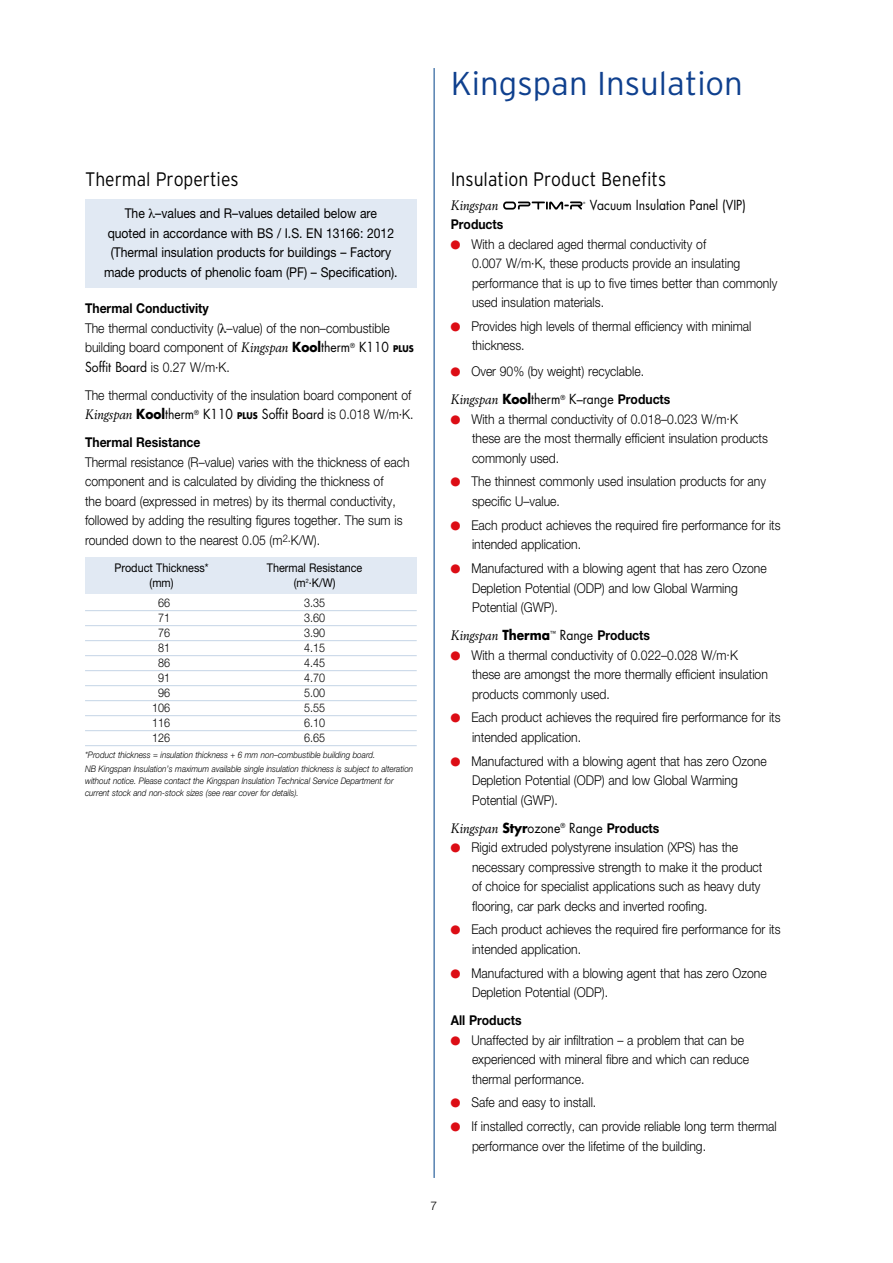
<style>
.page{position:relative;width:893px;height:1263px;background:#fff}
.page>*{position:absolute;margin:0;border:0;box-sizing:border-box;transform-origin:0 0}
.t1{font:300 33px "Interstate";color:#0f408e}
.t2{font:300 19.5px "Interstate";color:#000;scale:.9 1}
.t3{font:300 13.5px/19.5px "Helvetica Neue";color:#000;scale:.9 1}
.t4{font:13.5px/19.5px "Helvetica Neue";color:#000;text-align:center;scale:.9 1}
.t5{font:13.5px "Futura";color:#000;scale:.9 1}
.t6{font:700 13.5px "Helvetica Neue";color:#000;scale:.9 1}
.t7{font:italic 13.5px "Berling";color:#000;scale:.9 1}
.t8{font:300 12px "Helvetica Neue";color:#000;scale:.9 1}
.t9{font:12px "Helvetica Neue";color:#000;scale:.9 1}
.t10{font:300 12px "Helvetica Neue";color:#000}
.t11{font:italic 300 9px/14.1px "Helvetica Neue";color:#000;scale:.9 1}
.t12{font:2.85px "Futura";color:#000}
.s1{font-family:"Berling";font-weight:400;font-style:italic}
.s2{font-family:"Futura";font-weight:700}
.s3{font-family:"Futura";font-weight:400}
.s4{font-family:"Futura";font-weight:700;font-size:9px}
.s5{font-family:"Berling";font-style:italic}
.s6{font-weight:700}
.s7{font-weight:700;font-size:9px}
.s8{font-family:"Helvetica Neue";font-weight:300}
.s9{color:#dc0d15}
.s10{font-family:"Helvetica Neue";font-weight:700}
.s11{font-family:"Futura";font-weight:700;font-style:normal}
.s12{font-family:"Futura";font-style:normal}
.s13{font-family:"Helvetica Neue";font-weight:700;font-style:normal}
</style>
<div class="page">
<div style="left:85px;top:557px;width:332px;height:36px;background:#e1e9f3"></div>
<div style="left:85px;top:200px;width:332px;height:88px;background:#e1e9f3"></div>
<hr style="left:85px;top:610px;width:332px;height:1px;background:#c5d5e6">
<hr style="left:85px;top:625px;width:332px;height:1px;background:#c5d5e6">
<hr style="left:85px;top:640px;width:332px;height:1px;background:#c5d5e6">
<hr style="left:85px;top:655px;width:332px;height:1px;background:#c5d5e6">
<hr style="left:85px;top:670px;width:332px;height:1px;background:#c5d5e6">
<hr style="left:85px;top:685px;width:332px;height:1px;background:#c5d5e6">
<hr style="left:85px;top:700px;width:332px;height:1px;background:#c5d5e6">
<hr style="left:85px;top:715px;width:332px;height:1px;background:#c5d5e6">
<hr style="left:85px;top:730px;width:332px;height:1px;background:#c5d5e6">
<hr style="left:85px;top:745px;width:332px;height:1px;background:#c5d5e6">
<svg style="left:503px;top:201px;width:79px;height:9px"></svg>
<hr style="left:434px;top:68px;width:1px;height:1110px;background:#004289">
<h1 class="t1" style="left:451px;top:65px;width:294px">Kingspan Insulation</h1>
<h2 class="t2" style="left:85px;top:168px;width:172px">Thermal Properties</h2>
<p class="t4" style="left:104px;top:203px;width:328px">The –values and R–values detailed below are quoted in accordance with BS / I.S. EN 13166: 2012 (Thermal insulation products for buildings – Factory made products of phenolic foam (PF) – Specification).</p>
<p class="t6" style="left:85px;top:300px;width:139px">Thermal Conductivity</p>
<p class="t3" style="left:85px;top:318px;width:367px">The thermal conductivity ( –value) of the non–combustible building board component of <span class="s1">Kingspan</span> <span class="s2">Kool</span><span class="s3">therm</span><sup>®</sup> <span class="s3">K110</span> <span class="s4">PLUS<br></span><span class="s3">Soffit Board</span> is 0.27 W/m·K.</p>
<p class="t3" style="left:85px;top:385px;width:364px">The thermal conductivity of the insulation board component of</p>
<p class="t5" style="left:85px;top:405px;width:366px"><span class="s5">Kingspan</span> <span class="s6">Kool</span>therm<sup>®</sup> K110 <span class="s7">PLUS</span> Soffit Board <span class="s8">is 0.018 W/m·K.</span></p>
<p class="t6" style="left:85px;top:434px;width:130px">Thermal Resistance</p>
<p class="t3" style="left:85px;top:452px;width:362px">Thermal resistance (R–value) varies with the thickness of each component and is calculated by dividing the thickness of<br>the board (expressed in metres) by its thermal conductivity, followed by adding the resulting figures together. The sum is rounded down to the nearest 0.05 (m<sup>2</sup><sup>.</sup>K/W).</p>
<p class="t9" style="left:115px;top:561px;width:106px">Product Thickness*</p>
<p class="t9" style="left:267px;top:561px;width:108px">Thermal Resistance</p>
<p class="t9" style="left:150px;top:576px;width:28px">(mm)</p>
<p class="t9" style="left:294px;top:576px;width:48px">(m<sup>2</sup>.K/W)</p>
<p class="t8" style="left:158px;top:595px;width:15px">66</p>
<p class="t8" style="left:304px;top:595px;width:25px">3.35</p>
<p class="t8" style="left:158px;top:610px;width:15px">71</p>
<p class="t8" style="left:304px;top:610px;width:25px">3.60</p>
<p class="t8" style="left:158px;top:625px;width:15px">76</p>
<p class="t8" style="left:304px;top:625px;width:25px">3.90</p>
<p class="t8" style="left:158px;top:640px;width:15px">81</p>
<p class="t8" style="left:304px;top:640px;width:25px">4.15</p>
<p class="t8" style="left:158px;top:655px;width:15px">86</p>
<p class="t8" style="left:304px;top:655px;width:25px">4.45</p>
<p class="t8" style="left:158px;top:670px;width:15px">91</p>
<p class="t8" style="left:304px;top:670px;width:25px">4.70</p>
<p class="t8" style="left:158px;top:685px;width:15px">96</p>
<p class="t8" style="left:304px;top:685px;width:25px">5.00</p>
<p class="t8" style="left:152px;top:700px;width:22px">106</p>
<p class="t8" style="left:304px;top:700px;width:25px">5.55</p>
<p class="t8" style="left:152px;top:715px;width:22px">116</p>
<p class="t8" style="left:304px;top:715px;width:25px">6.10</p>
<p class="t8" style="left:152px;top:730px;width:22px">126</p>
<p class="t8" style="left:304px;top:730px;width:25px">6.65</p>
<p class="t11" style="left:85px;top:747px;width:366px">*Product thickness = insulation thickness + 6 mm non–combustible building board.<br>NB Kingspan Insulation’s maximum available single insulation thickness is subject to alteration</p>
<p class="t11" style="left:85px;top:775px;width:344px;line-height:12px">without notice. Please contact the Kingspan Insulation Technical Service Department for current stock and non-stock sizes (see rear cover for details).</p>
<h2 class="t2" style="left:451px;top:168px;width:241px">Insulation Product Benefits</h2>
<p class="t7" style="left:451px;top:197px;width:54px">Kingspan</p>
<p class="t12" style="left:583px;top:201px;width:4px">®</p>
<p class="t5" style="left:590px;top:195px;width:175px">Vacuum Insulation Panel (VIP)</p>
<p class="t6" style="left:451px;top:216px;width:60px">Products</p>
<p class="t3" style="left:472px;top:234px;width:341px;text-indent:-21px"><span class="s9">●</span> With a declared aged thermal conductivity of<br>0.007 W/m·K, these products provide an insulating performance that is up to five times better than commonly used insulation materials.</p>
<p class="t3" style="left:472px;top:316px;width:312px;text-indent:-21px"><span class="s9">●</span> Provides high levels of thermal efficiency with minimal thickness.</p>
<p class="t3" style="left:451px;top:361px;width:216px"><span class="s9">●</span> Over 90% (by weight) recyclable.</p>
<p class="t5" style="left:451px;top:390px;width:246px"><span class="s5">Kingspan</span> <span class="s6">Kool</span>therm<sup>®</sup> K–range <span class="s10">Products</span></p>
<p class="t3" style="left:472px;top:409px;width:330px;text-indent:-21px"><span class="s9">●</span> With a thermal conductivity of 0.018–0.023 W/m.K these are the most thermally efficient insulation products commonly used.</p>
<p class="t3" style="left:472px;top:472px;width:328px;text-indent:-21px"><span class="s9">●</span> The thinnest commonly used insulation products for any specific U–value.</p>
<p class="t3" style="left:472px;top:515px;width:344px;text-indent:-21px"><span class="s9">●</span> Each product achieves the required fire performance for its intended application.</p>
<p class="t3" style="left:472px;top:558px;width:329px;text-indent:-21px"><span class="s9">●</span> Manufactured with a blowing agent that has zero Ozone<br>Depletion Potential (ODP) and low Global Warming<br>Potential (GWP).</p>
<p class="t7" style="left:451px;top:627px;width:223px">Kingspan <span class="s11">Therma</span><sup>™</sup> <span class="s12">Range</span> <span class="s13">Products</span></p>
<p class="t3" style="left:472px;top:645px;width:330px;text-indent:-21px"><span class="s9">●</span> With a thermal conductivity of 0.022–0.028 W/m.K these are amongst the more thermally efficient insulation products commonly used.</p>
<p class="t3" style="left:472px;top:707px;width:344px;text-indent:-21px"><span class="s9">●</span> Each product achieves the required fire performance for its intended application.</p>
<p class="t3" style="left:472px;top:751px;width:329px;text-indent:-21px"><span class="s9">●</span> Manufactured with a blowing agent that has zero Ozone<br>Depletion Potential (ODP) and low Global Warming<br>Potential (GWP).</p>
<p class="t5" style="left:451px;top:818px;width:233px"><span class="s5">Kingspan</span> <span class="s6">Styr</span>ozone<sup>®</sup> Range <span class="s10">Products</span></p>
<p class="t3" style="left:472px;top:837px;width:324px;text-indent:-21px"><span class="s9">●</span> Rigid extruded polystyrene insulation (XPS) has the necessary compressive strength to make it the product of choice for specialist applications such as heavy duty flooring, car park decks and inverted roofing.</p>
<p class="t3" style="left:472px;top:919px;width:344px;text-indent:-21px"><span class="s9">●</span> Each product achieves the required fire performance for its intended application.</p>
<p class="t3" style="left:472px;top:963px;width:329px;text-indent:-21px"><span class="s9">●</span> Manufactured with a blowing agent that has zero Ozone<br>Depletion Potential (ODP).</p>
<p class="t6" style="left:451px;top:1012px;width:80px">All Products</p>
<p class="t3" style="left:472px;top:1030px;width:309px;text-indent:-21px"><span class="s9">●</span> Unaffected by air infiltration – a problem that can be experienced with mineral fibre and which can reduce thermal performance.</p>
<p class="t3" style="left:451px;top:1092px;width:163px"><span class="s9">●</span> Safe and easy to install.</p>
<p class="t3" style="left:472px;top:1116px;width:340px;text-indent:-21px"><span class="s9">●</span> If installed correctly, can provide reliable long term thermal performance over the lifetime of the building.</p>
<p class="t10" style="left:430px;top:1198px;width:8px">7</p>
</div>
